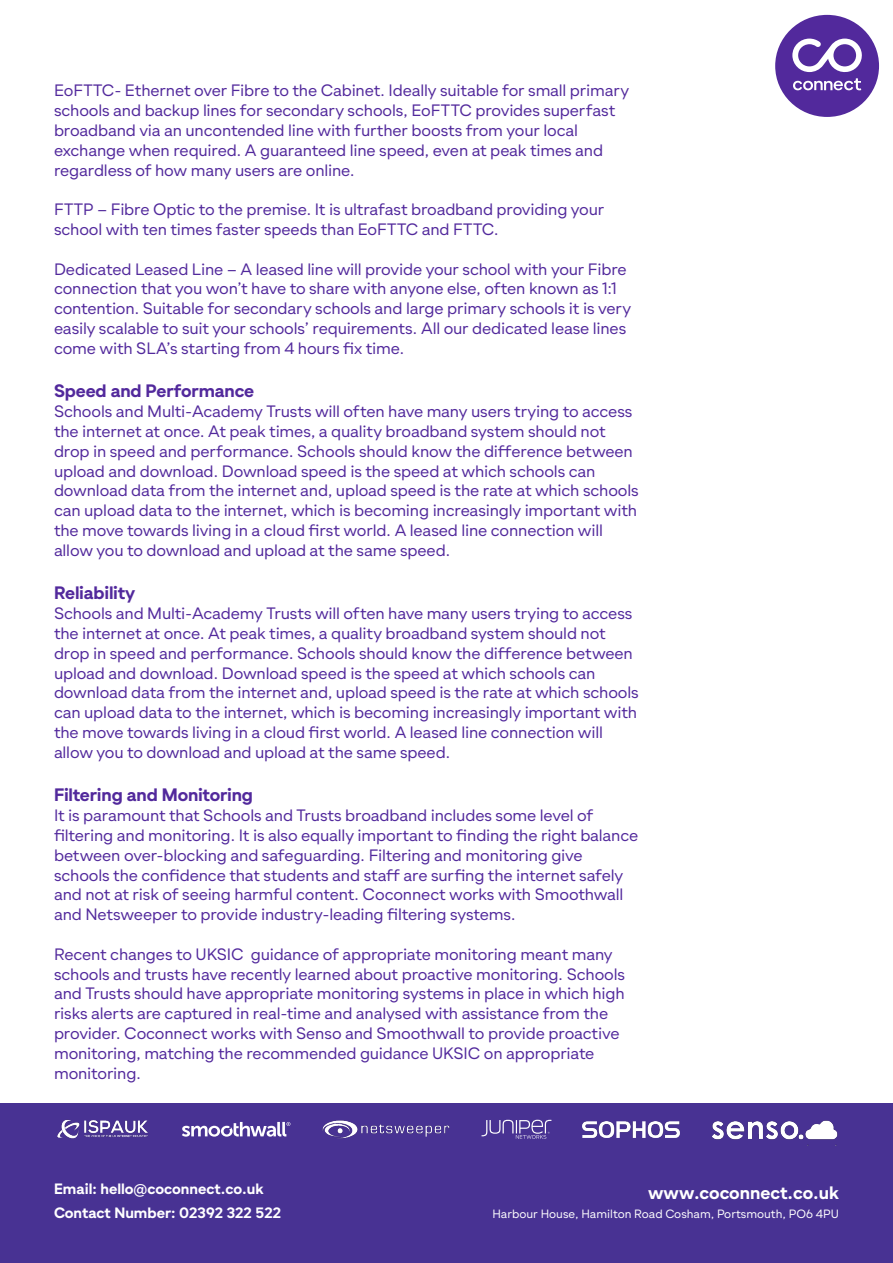
<style>
.page{position:relative;width:893px;height:1263px;background:#fff}
.page>*{position:absolute;margin:0;border:0;box-sizing:border-box;transform-origin:0 0}
.t1{font:700 18px "Gramatika";letter-spacing:-.01em;color:#52299c}
.t2{font:700 18px "Gramatika";color:#fff}
.t3{font:16.5px/19.8px "Gramatika";letter-spacing:-.01em;color:#52299c}
.t4{font:700 15px/24px "Gramatika";color:#fff}
.t5{font:12px "Gramatika";color:#fff}
</style>
<div class="page">
<div style="left:775px;top:15px;width:104px;height:102px;background:#52299c;border-radius:50%"></div>
<svg style="left:792px;top:39px;width:70px;height:51px"></svg>
<div style="left:0;top:1103px;width:893px;height:160px;background:#483293"></div>
<svg style="left:182px;top:1122px;width:108px;height:15px"></svg>
<svg style="left:481px;top:1120px;width:70px;height:19px"></svg>
<img style="left:57px;top:1119px;width:91px;height:20px">
<img style="left:322px;top:1120px;width:128px;height:18px">
<img style="left:583px;top:1121px;width:96px;height:16px">
<img style="left:712px;top:1120px;width:126px;height:25px">
<p class="t3" style="left:54px;top:81px;width:576px">EoFTTC- Ethernet over Fibre to the Cabinet. Ideally suitable for small primary schools and backup lines for secondary schools, EoFTTC provides superfast broadband via an uncontended line with further boosts from your local exchange when required. A guaranteed line speed, even at peak times and regardless of how many users are online.</p>
<p class="t3" style="left:54px;top:200px;width:552px">FTTP – Fibre Optic to the premise. It is ultrafast broadband providing your school with ten times faster speeds than EoFTTC and FTTC.</p>
<p class="t3" style="left:54px;top:259px;width:579px">Dedicated Leased Line – A leased line will provide your school with your Fibre connection that you won’t have to share with anyone else, often known as 1:1 contention. Suitable for secondary schools and large primary schools it is very easily scalable to suit your schools’ requirements. All our dedicated lease lines come with SLA’s starting from 4 hours fix time.</p>
<p class="t1" style="left:54px;top:378px;width:202px">Speed and Performance</p>
<p class="t3" style="left:54px;top:402px;width:586px">Schools and Multi-Academy Trusts will often have many users trying to access the internet at once. At peak times, a quality broadband system should not drop in speed and performance. Schools should know the difference between upload and download. Download speed is the speed at which schools can download data from the internet and, upload speed is the rate at which schools can upload data to the internet, which is becoming increasingly important with the move towards living in a cloud first world. A leased line connection will allow you to download and upload at the same speed.</p>
<p class="t1" style="left:54px;top:580px;width:83px">Reliability</p>
<p class="t3" style="left:54px;top:604px;width:586px">Schools and Multi-Academy Trusts will often have many users trying to access the internet at once. At peak times, a quality broadband system should not drop in speed and performance. Schools should know the difference between upload and download. Download speed is the speed at which schools can download data from the internet and, upload speed is the rate at which schools can upload data to the internet, which is becoming increasingly important with the move towards living in a cloud first world. A leased line connection will allow you to download and upload at the same speed.</p>
<p class="t1" style="left:54px;top:782px;width:201px">Filtering and Monitoring</p>
<p class="t3" style="left:54px;top:806px;width:586px">It is paramount that Schools and Trusts broadband includes some level of filtering and monitoring. It is also equally important to finding the right balance between over-blocking and safeguarding. Filtering and monitoring give schools the confidence that students and staff are surfing the internet safely and not at risk of seeing harmful content. Coconnect works with Smoothwall and Netsweeper to provide industry-leading filtering systems.</p>
<p class="t3" style="left:54px;top:944px;width:573px">Recent changes to UKSIC guidance of appropriate monitoring meant many schools and trusts have recently learned about proactive monitoring. Schools and Trusts should have appropriate monitoring systems in place in which high risks alerts are captured in real-time and analysed with assistance from the provider. Coconnect works with Senso and Smoothwall to provide proactive monitoring, matching the recommended guidance UKSIC on appropriate monitoring.</p>
<p class="t4" style="left:54px;top:1177px;width:228px">Email: hello@coconnect.co.uk<br>Contact Number: 02392 322 522</p>
<p class="t2" style="left:648px;top:1180px;width:192px">www.coconnect.co.uk</p>
<p class="t5" style="left:492px;top:1205px;width:348px">Harbour House, Hamilton Road Cosham, Portsmouth, PO6 4PU</p>
</div>
